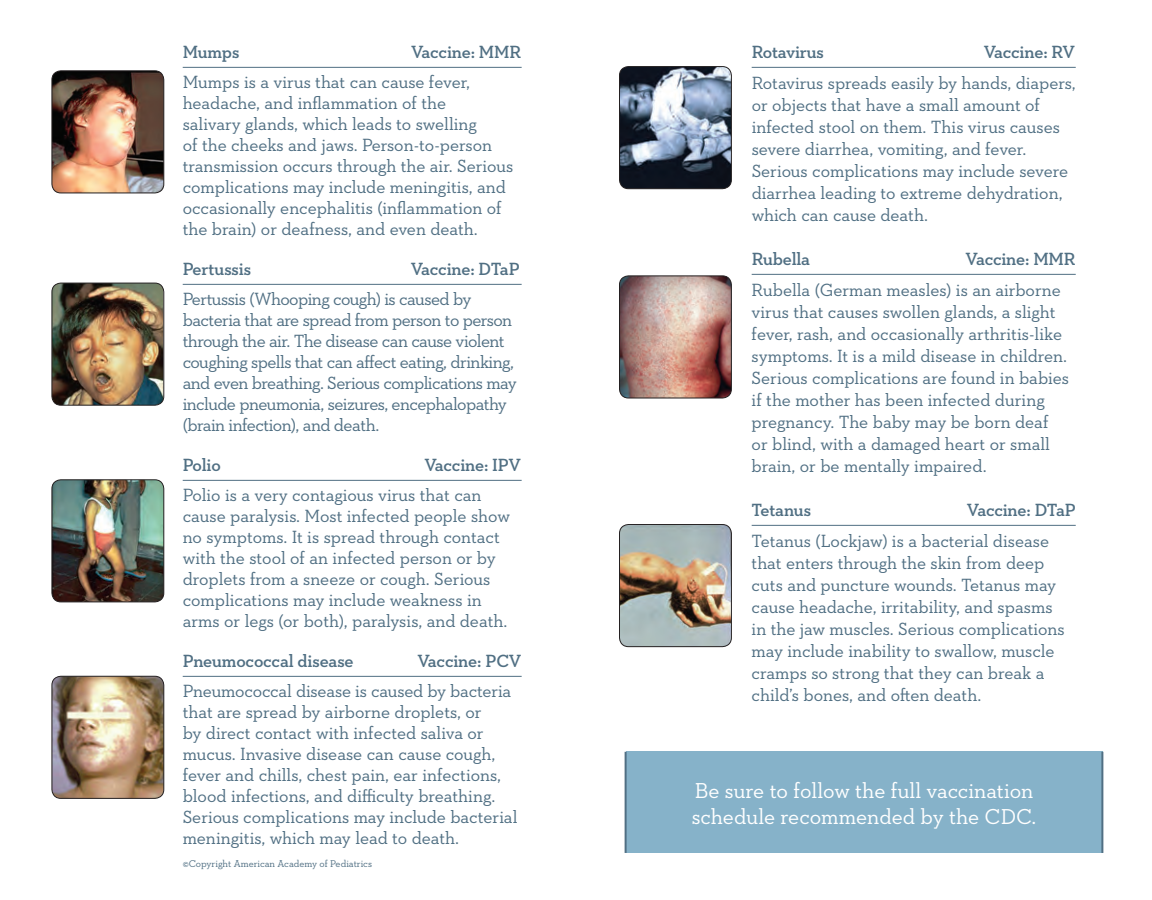
<style>
.page{position:relative;width:1152px;height:900px;background:#fff}
.page>*{position:absolute;margin:0;border:0;box-sizing:border-box;transform-origin:0 0}
.t1{font:22px/26px "Neutraface Slab Text";letter-spacing:-.005em;color:#fff}
.t2{font:18px/22px "Neutraface Slab Text";letter-spacing:-.005em;color:#506f83}
.t3{font:18px/21px "Neutraface Slab Text";letter-spacing:-.035em;color:#506f83}
.t4{font:600 18px "Neutraface Slab Text";letter-spacing:-.01em;color:#506f83}
.t5{font:18px/30px "Neutraface Slab Text";letter-spacing:-.03em;color:#506f83}
.t6{font:10px "Neutraface Slab Text";letter-spacing:-.005em;color:#506f83}
.s1{font-weight:600}
</style>
<div class="page">
<hr style="left:183px;top:67px;width:339px;height:1px;background:#506f83">
<hr style="left:183px;top:284px;width:339px;height:1px;background:#506f83">
<hr style="left:183px;top:480px;width:339px;height:1px;background:#506f83">
<hr style="left:183px;top:676px;width:339px;height:1px;background:#506f83">
<img style="left:52px;top:283px;width:111px;height:122px">
<div style="left:52px;top:283px;width:112px;height:122px;border:1px solid #231f20;border-radius:9px"></div>
<img style="left:52px;top:676px;width:112px;height:122px">
<div style="left:52px;top:676px;width:112px;height:123px;border:1px solid #231f20;border-radius:9px"></div>
<img style="left:52px;top:480px;width:112px;height:122px">
<div style="left:52px;top:480px;width:112px;height:122px;border:1px solid #231f20;border-radius:9px"></div>
<img style="left:52px;top:71px;width:112px;height:122px">
<div style="left:52px;top:71px;width:112px;height:122px;border:1px solid #231f20;border-radius:9px"></div>
<hr style="left:752px;top:67px;width:324px;height:1px;background:#506f83">
<hr style="left:752px;top:274px;width:324px;height:1px;background:#506f83">
<hr style="left:752px;top:525px;width:324px;height:1px;background:#506f83">
<div style="left:626px;top:752px;width:476px;height:101px;background:#86b2c9"></div>
<hr style="left:625px;top:752px;width:2px;height:101px;background:#506f83">
<hr style="left:1101px;top:752px;width:2px;height:101px;background:#506f83">
<img style="left:620px;top:67px;width:111px;height:122px">
<div style="left:619px;top:66px;width:113px;height:123px;border:1px solid #231f20;border-radius:9px"></div>
<img style="left:620px;top:276px;width:111px;height:122px">
<div style="left:619px;top:276px;width:113px;height:122px;border:1px solid #231f20;border-radius:9px"></div>
<img style="left:620px;top:525px;width:111px;height:122px">
<div style="left:619px;top:524px;width:113px;height:123px;border:1px solid #231f20;border-radius:9px"></div>
<p class="t2" style="left:183px;top:37px;width:340px;line-height:30px;text-indent:228px"><span class="s1">Vaccine: MMR<br></span>Mumps is a virus that can cause fever,</p>
<p class="t2" style="left:183px;top:92px;width:332px;line-height:21px">headache, and inflammation of the<br>salivary glands, which leads to swelling<br>of the cheeks and jaws. Person-to-person transmission occurs through the air. Serious complications may include meningitis, and occasionally encephalitis (inflammation of the brain) or deafness, and even death.</p>
<p class="t4" style="left:183px;top:258px;width:70px">Pertussis</p>
<p class="t4" style="left:183px;top:41px;width:58px">Mumps</p>
<p class="t5" style="left:183px;top:254px;width:338px;text-indent:228px"><span class="s1">Vaccine: DTaP<br></span>Pertussis (Whooping cough) is caused by</p>
<p class="t3" style="left:183px;top:309px;width:335px">bacteria that are spread from person to person through the air. The disease can cause violent coughing spells that can affect eating, drinking, and even breathing. Serious complications may include pneumonia, seizures, encephalopathy (brain infection), and death.</p>
<p class="t4" style="left:183px;top:454px;width:40px">Polio</p>
<p class="t2" style="left:364px;top:351px;width:7px">f</p>
<p class="t2" style="left:183px;top:450px;width:340px;line-height:30px;text-indent:242px"><span class="s1">Vaccine: IPV<br></span>Polio is a very contagious virus that can</p>
<p class="t2" style="left:183px;top:505px;width:329px;line-height:21px">cause paralysis. Most infected people show no symptoms. It is spread through contact with the stool of an infected person or by droplets from a sneeze or cough. Serious complications may include weakness in arms or legs (or both), paralysis, and death.</p>
<p class="t4" style="left:183px;top:650px;width:172px">Pneumococcal disease</p>
<p class="t2" style="left:183px;top:646px;width:340px;line-height:30px;text-indent:235px"><span class="s1">Vaccine: PCV<br></span>Pneumococcal disease is caused by bacteria</p>
<p class="t2" style="left:183px;top:701px;width:336px;line-height:21px">that are spread by airborne droplets, or<br>by direct contact with infected saliva or mucus. Invasive disease can cause cough, fever and chills, chest pain, ear infections, blood infections, and difficulty breathing.<br>Serious complications may include bacterial meningitis, which may lead to death.</p>
<p class="t2" style="left:362px;top:785px;width:16px">f</p>
<p class="t6" style="left:183px;top:858px;width:191px">©Copyright American Academy of Pediatrics</p>
<p class="t2" style="left:752px;top:36px;width:326px;line-height:31px;text-align:right"><span class="s1">Vaccine: RV<br></span>Rotavirus spreads easily by hands, diapers,</p>
<p class="t2" style="left:752px;top:94px;width:318px">or objects that have a small amount of infected stool on them. This virus causes severe diarrhea, vomiting, and fever.<br>Serious complications may include severe diarrhea leading to extreme dehydration, which can cause death.</p>
<p class="t4" style="left:752px;top:248px;width:60px">Rubella</p>
<p class="t4" style="left:752px;top:41px;width:74px">Rotavirus</p>
<p class="t2" style="left:752px;top:243px;width:326px;line-height:31px;text-indent:214px"><span class="s1">Vaccine: MMR<br></span>Rubella (German measles) is an airborne</p>
<p class="t2" style="left:752px;top:301px;width:319px">virus that causes swollen glands, a slight fever, rash, and occasionally arthritis-like symptoms. It is a mild disease in children.<br>Serious complications are found in babies if the mother has been infected during pregnancy. The baby may be born deaf or blind, with a damaged heart or small brain, or be mentally impaired.</p>
<p class="t4" style="left:752px;top:499px;width:61px">Tetanus</p>
<p class="t2" style="left:752px;top:494px;width:326px;line-height:31px;text-indent:215px"><span class="s1">Vaccine: DTaP<br></span>Tetanus (Lockjaw) is a bacterial disease</p>
<p class="t2" style="left:752px;top:552px;width:315px">that enters through the skin from deep cuts and puncture wounds. Tetanus may cause headache, irritability, and spasms in the jaw muscles. Serious complications may include inability to swallow, muscle cramps so strong that they can break a child’s bones, and often death.</p>
<p class="t1" style="left:692px;top:777px;width:346px">Be sure to follow the full vaccination schedule recommended by the CDC.</p>
</div>
